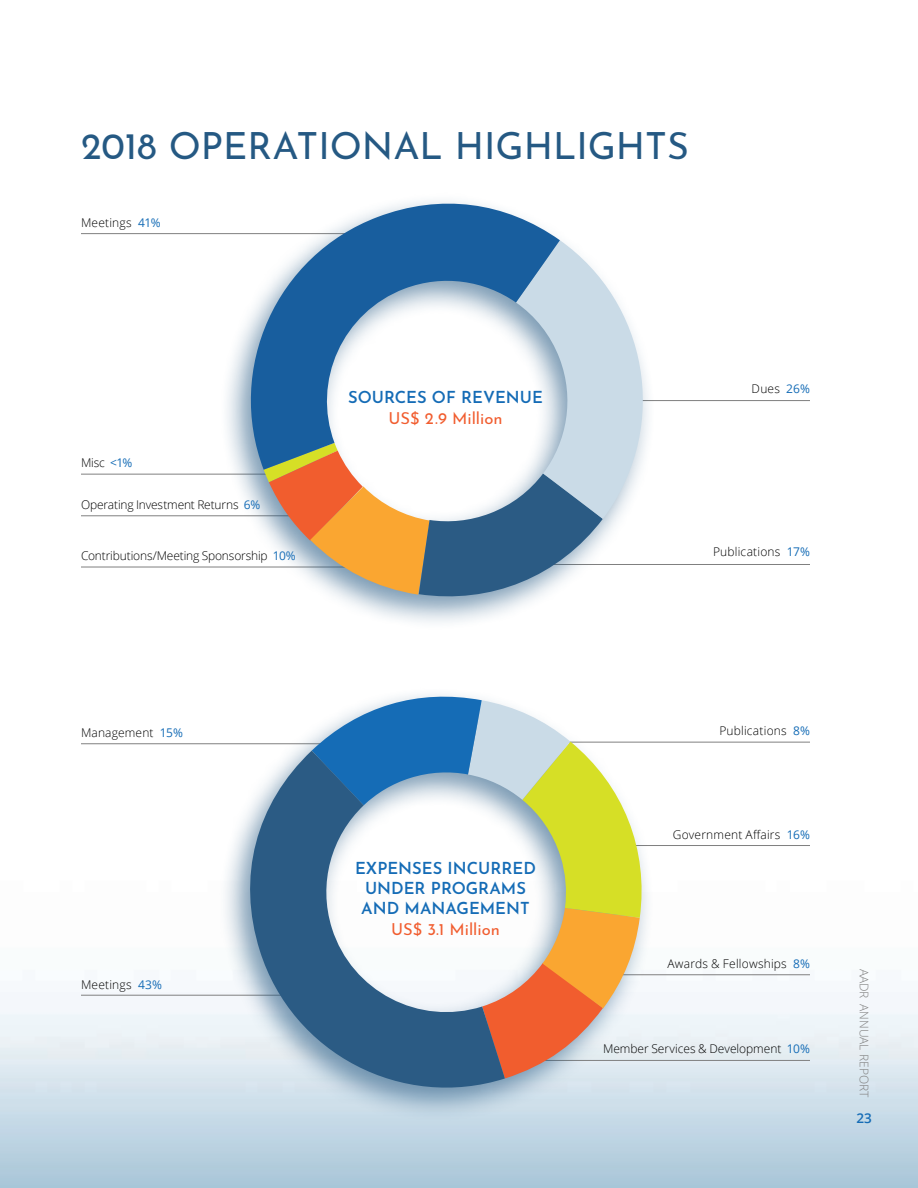
<style>
.page{position:relative;width:918px;height:1188px;background:#fff}
.page>*{position:absolute;margin:0;border:0;box-sizing:border-box;transform-origin:0 0}
.t1{font:37.5px "Josefin Sans";color:#255983}
.t2{font:600 16.5px/19.8px "Josefin Sans";color:#156cb6;text-align:center}
.t3{font:16.5px "Josefin Sans";color:#f15d2f}
.t4{font:600 13.5px "Open Sans";color:#156cb6}
.t5{font:300 12px "Open Sans";letter-spacing:.01em;color:#000}
.t6{font:300 12px "Open Sans";letter-spacing:-.015em;color:#000}
.t7{font:300 12px "Open Sans";color:#808080}
.s1{font-weight:400;color:#156cb6}
</style>
<div class="page">
<hr style="left:560px;top:742px;width:250px;height:1px;background:#808080">
<hr style="left:622px;top:845px;width:188px;height:1px;background:#808080">
<hr style="left:611px;top:974px;width:199px;height:1px;background:#808080">
<hr style="left:529px;top:1060px;width:281px;height:1px;background:#808080">
<hr style="left:81px;top:995px;width:217px;height:1px;background:#808080">
<hr style="left:81px;top:743px;width:260px;height:1px;background:#808080">
<hr style="left:623px;top:400px;width:187px;height:1px;background:#808080">
<hr style="left:534px;top:564px;width:276px;height:1px;background:#808080">
<hr style="left:81px;top:567px;width:281px;height:1px;background:#808080">
<hr style="left:81px;top:515px;width:224px;height:1px;background:#808080">
<hr style="left:81px;top:474px;width:191px;height:1px;background:#808080">
<hr style="left:81px;top:233px;width:303px;height:1px;background:#808080">
<div style="left:218px;top:685px;width:436px;height:437px;background:#255983;opacity:.6"></div>
<svg style="left:312px;top:688px;width:337px;height:391px"></svg>
<svg style="left:237px;top:751px;width:268px;height:360px"></svg>
<div style="left:219px;top:192px;width:437px;height:438px;background:#255983;opacity:.6"></div>
<svg style="left:264px;top:240px;width:405px;height:365px"></svg>
<svg style="left:225px;top:193px;width:335px;height:277px"></svg>
<h1 class="t1" style="left:81px;top:115px;width:609px">2018 OPERATIONAL HIGHLIGHTS</h1>
<p class="t5" style="left:81px;top:214px;width:81px">Meetings <span class="s1">41%</span></p>
<p class="t5" style="left:81px;top:454px;width:53px">Misc <span class="s1">&lt;1%</span></p>
<p class="t6" style="left:81px;top:496px;width:181px">Operating Investment Returns <span class="s1">6%</span></p>
<p class="t6" style="left:81px;top:547px;width:216px">Contributions/Meeting Sponsorship <span class="s1">10%</span></p>
<h2 class="t2" style="left:348px;top:385px;width:196px">SOURCES OF REVENUE</h2>
<h2 class="t3" style="left:388px;top:405px;width:116px">US$ 2.9 Million</h2>
<p class="t5" style="left:752px;top:380px;width:60px">Dues <span class="s1">26%</span></p>
<p class="t5" style="left:713px;top:544px;width:98px">Publications <span class="s1">17%</span></p>
<p class="t5" style="left:81px;top:724px;width:103px">Management <span class="s1">15%</span></p>
<p class="t5" style="left:81px;top:976px;width:83px">Meetings <span class="s1">43%</span></p>
<h2 class="t2" style="left:355px;top:856px;width:182px">EXPENSES INCURRED<br>UNDER PROGRAMS<br>AND MANAGEMENT</h2>
<h2 class="t3" style="left:391px;top:915px;width:110px">US$ 3.1 Million</h2>
<p class="t5" style="left:719px;top:723px;width:92px">Publications <span class="s1">8%</span></p>
<p class="t5" style="left:673px;top:826px;width:139px">Government Affairs <span class="s1">16%</span></p>
<p class="t5" style="left:668px;top:955px;width:144px">Awards &amp; Fellowships <span class="s1">8%</span></p>
<p class="t5" style="left:603px;top:1041px;width:208px">Member Services &amp; Development <span class="s1">10%</span></p>
<p class="t7" style="left:872px;top:969px;width:130px;rotate:90deg">AADR ANNUAL REPORT</p>
<p class="t4" style="left:856px;top:1109px;width:17px">23</p>
</div>
